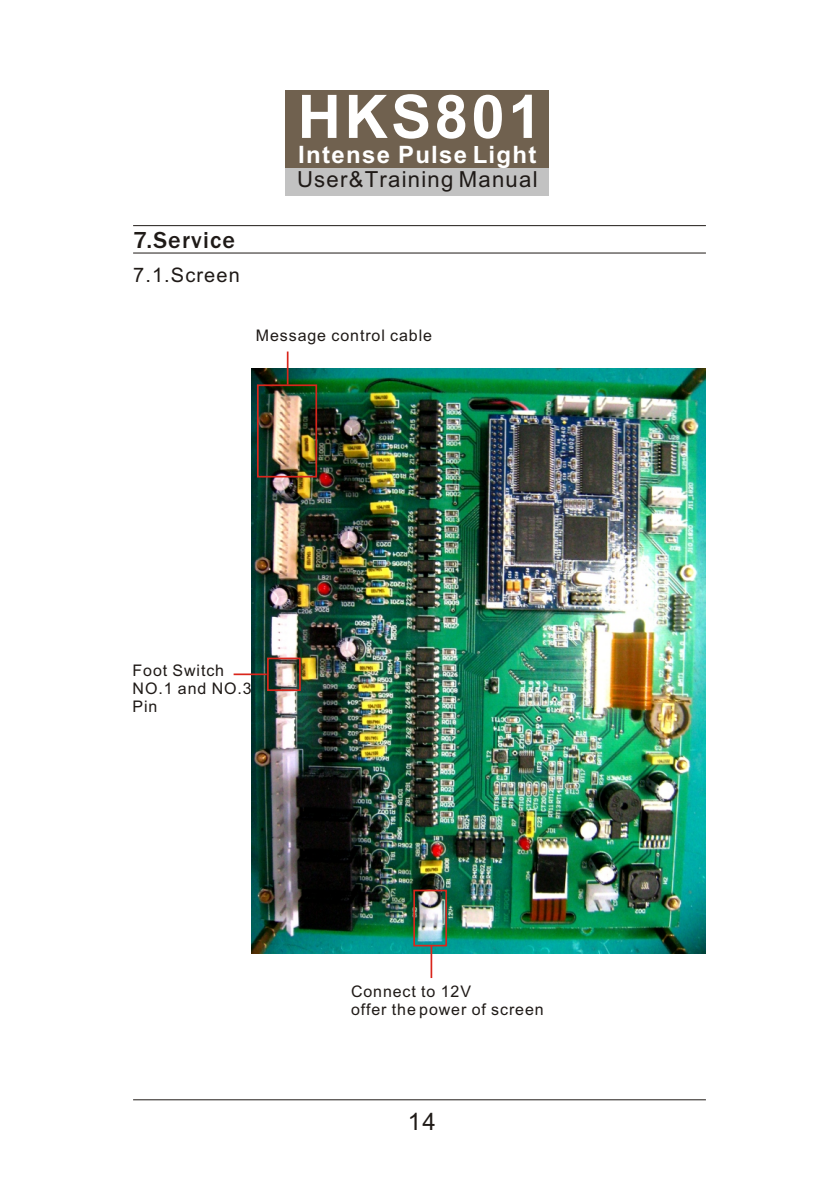
<style>
.page{position:relative;width:840px;height:1192px;background:#fff}
.page>*{position:absolute;margin:0;border:0;box-sizing:border-box;transform-origin:0 0}
.t1{font:700 60.2px "Arial";letter-spacing:.055em;color:#fff}
.t2{font:700 24px "Arial";letter-spacing:.055em;color:#fff}
.t3{font:500 24px "Franklin Gothic";letter-spacing:.05em;color:#1f1a17}
.t4{font:24px "Arial";color:#1f1a17}
.t5{font:22.2px "Arial";letter-spacing:.055em;color:#1f1a17}
.t6{font:20px "Arial";letter-spacing:.055em;color:#1f1a17}
.t7{font:16px/17.8px "Arial";letter-spacing:.055em;color:#1f1a17}
</style>
<div class="page">
<hr style="left:133px;top:225px;width:573px;height:1px;background:#1f1a17">
<hr style="left:133px;top:253px;width:573px;height:1px;background:#1f1a17">
<hr style="left:133px;top:1099px;width:573px;height:1px;background:#1f1a17">
<img style="left:252px;top:369px;width:453px;height:585px">
<div style="left:257px;top:384px;width:60px;height:94px;border:2px solid #d9261c"></div>
<hr style="left:287px;top:352px;width:2px;height:33px;background:#d9261c">
<div style="left:413px;top:890px;width:34px;height:56px;border:2px solid #d9261c"></div>
<hr style="left:431px;top:945px;width:1px;height:33px;background:#d9261c">
<div style="left:267px;top:658px;width:34px;height:33px;border:2px solid #d9261c"></div>
<hr style="left:234px;top:673px;width:33px;height:2px;background:#d9261c">
<div style="left:286px;top:90px;width:263px;height:78px;background:#70614f"></div>
<div style="left:286px;top:168px;width:263px;height:27px;background:#c2c2c2"></div>
<h2 class="t3" style="left:133px;top:232px;width:104px">7.Service</h2>
<p class="t6" style="left:133px;top:267px;width:108px">7.1.Screen</p>
<h1 class="t1" style="left:298px;top:94px;width:245px">HKS801</h1>
<h3 class="t5" style="left:297px;top:171px;width:242px">User&amp;Training Manual</h3>
<h2 class="t2" style="left:298px;top:145px;width:240px">Intense Pulse Light</h2>
<p class="t7" style="left:256px;top:328px;width:178px">Message control cable</p>
<p class="t7" style="left:133px;top:663px;width:121px">Foot Switch<br>NO.1 and NO.3<br>Pin</p>
<p class="t7" style="left:351px;top:984px;width:194px">Connect to 12V<br>offer the power of screen</p>
<h2 class="t4" style="left:408px;top:1112px;width:30px">14</h2>
</div>
